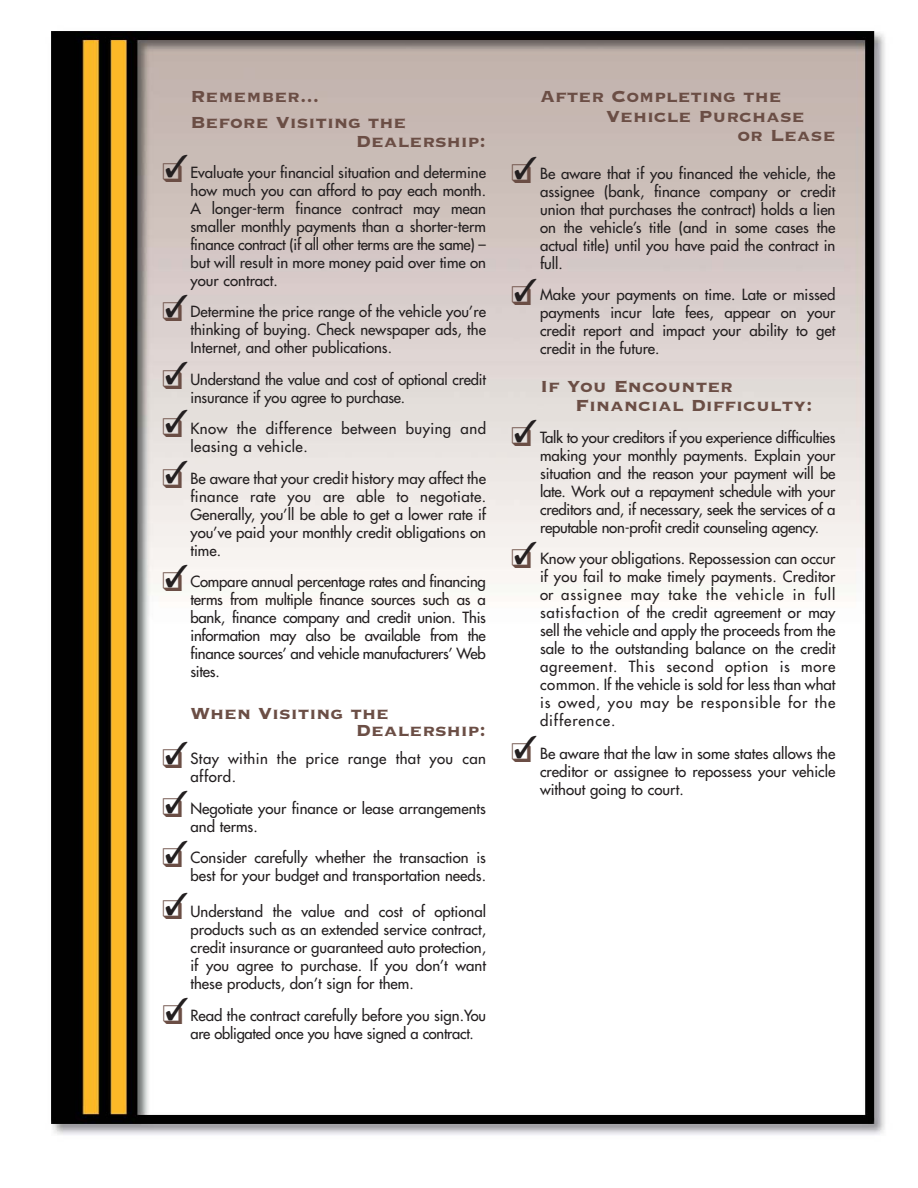
<style>
.page{position:relative;width:918px;height:1188px;background:#fff}
.page>*{position:absolute;margin:0;border:0;box-sizing:border-box;transform-origin:0 0}
.t1{font:21px/25.5px "Copperplate Thirty Three BC";color:#6b4e45}
.t2{font:15px/18px "Futura";color:#231f20;text-align:justify}
.t3{font:15px/18px "Futura";letter-spacing:.03em;color:#231f20}
</style>
<div class="page">
<img style="left:51px;top:31px;width:834px;height:1104px">
<svg style="left:163px;top:155px;width:25px;height:27px"></svg>
<svg style="left:163px;top:295px;width:25px;height:26px"></svg>
<svg style="left:163px;top:362px;width:25px;height:27px"></svg>
<svg style="left:163px;top:410px;width:25px;height:27px"></svg>
<svg style="left:163px;top:461px;width:25px;height:27px"></svg>
<svg style="left:163px;top:565px;width:25px;height:26px"></svg>
<svg style="left:163px;top:741px;width:25px;height:27px"></svg>
<svg style="left:163px;top:791px;width:25px;height:26px"></svg>
<svg style="left:163px;top:840px;width:25px;height:27px"></svg>
<svg style="left:163px;top:893px;width:25px;height:26px"></svg>
<svg style="left:164px;top:998px;width:24px;height:26px"></svg>
<svg style="left:512px;top:279px;width:24px;height:26px"></svg>
<svg style="left:512px;top:156px;width:25px;height:27px"></svg>
<svg style="left:512px;top:420px;width:24px;height:26px"></svg>
<svg style="left:512px;top:541px;width:24px;height:27px"></svg>
<svg style="left:512px;top:736px;width:24px;height:26px"></svg>
<h1 class="t1" style="left:190px;top:82px;width:217px">Remember...<br>Before Visiting the</h1>
<h1 class="t1" style="left:356px;top:127px;width:132px">Dealership:</h1>
<p class="t2" style="left:190px;top:164px;width:297px">Evaluate your financial situation and determine how much you can afford to pay each month.<br>A longer-term finance contract may mean smaller monthly payments than a shorter-term finance contract (if all other terms are the same) – but will result in more money paid over time on your contract.</p>
<p class="t2" style="left:190px;top:304px;width:297px">Determine the price range of the vehicle you’re thinking of buying. Check newspaper ads, the Internet, and other publications.</p>
<p class="t2" style="left:190px;top:371px;width:297px">Understand the value and cost of optional credit insurance if you agree to purchase.</p>
<p class="t3" style="left:190px;top:421px;width:297px">Know the difference between buying and leasing a vehicle.</p>
<p class="t2" style="left:190px;top:470px;width:297px">Be aware that your credit history may affect the finance rate you are able to negotiate.<br>Generally, you’ll be able to get a lower rate if you’ve paid your monthly credit obligations on time.</p>
<p class="t2" style="left:190px;top:574px;width:297px">Compare annual percentage rates and financing terms from multiple finance sources such as a bank, finance company and credit union. This information may also be available from the finance sources’ and vehicle manufacturers’ Web sites.</p>
<h1 class="t1" style="left:356px;top:704px;width:132px;line-height:16.5px;text-indent:-165px">When Visiting the<br>Dealership:</h1>
<p class="t3" style="left:190px;top:751px;width:297px">Stay within the price range that you can afford.</p>
<p class="t2" style="left:190px;top:800px;width:297px">Negotiate your finance or lease arrangements and terms.</p>
<p class="t2" style="left:190px;top:850px;width:297px">Consider carefully whether the transaction is best for your budget and transportation needs.</p>
<p class="t2" style="left:190px;top:904px;width:297px">Understand the value and cost of optional products such as an extended service contract, credit insurance or guaranteed auto protection, if you agree to purchase. If you don’t want these products, don’t sign for them.</p>
<p class="t2" style="left:190px;top:1007px;width:297px">Read the contract carefully before you sign.You are obligated once you have signed a contract.</p>
<h1 class="t1" style="left:540px;top:82px;width:243px">After Completing the</h1>
<h1 class="t1" style="left:606px;top:102px;width:200px">Vehicle Purchase</h1>
<h1 class="t1" style="left:737px;top:121px;width:100px">or Lease</h1>
<p class="t2" style="left:540px;top:165px;width:297px">Be aware that if you financed the vehicle, the assignee (bank, finance company or credit union that purchases the contract) holds a lien on the vehicle’s title (and in some cases the actual title) until you have paid the contract in full.</p>
<p class="t2" style="left:540px;top:287px;width:297px">Make your payments on time. Late or missed payments incur late fees, appear on your credit report and impact your ability to get credit in the future.</p>
<h1 class="t1" style="left:575px;top:375px;width:239px;line-height:19.5px;text-indent:-35px">If You Encounter<br>Financial Difficulty:</h1>
<p class="t2" style="left:540px;top:429px;width:297px">Talk to your creditors if you experience difficulties making your monthly payments. Explain your situation and the reason your payment will be late. Work out a repayment schedule with your creditors and, if necessary, seek the services of a reputable non-profit credit counseling agency.</p>
<p class="t2" style="left:540px;top:551px;width:297px">Know your obligations. Repossession can occur if you fail to make timely payments. Creditor or assignee may take the vehicle in full satisfaction of the credit agreement or may sell the vehicle and apply the proceeds from the sale to the outstanding balance on the credit agreement. This second option is more common. If the vehicle is sold for less than what is owed, you may be responsible for the difference.</p>
<p class="t2" style="left:540px;top:746px;width:297px">Be aware that the law in some states allows the creditor or assignee to repossess your vehicle without going to court.</p>
</div>
